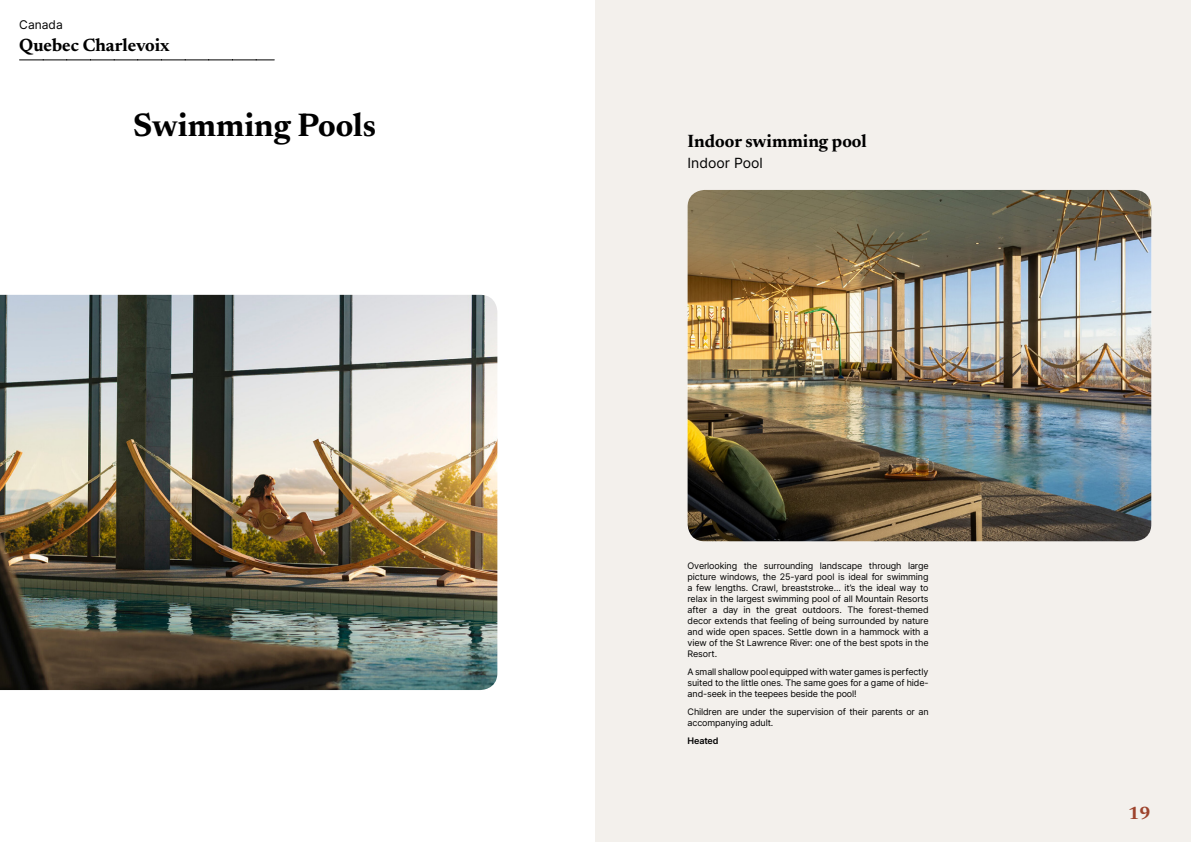
<style>
.page{position:relative;width:1191px;height:842px;background:#fff}
.page>*{position:absolute;margin:0;border:0;box-sizing:border-box;transform-origin:0 0}
.t1{font:700 33px "Newsreader 24 pt";color:#000}
.t2{font:700 18px "Newsreader 24 pt";color:#000}
.t3{font:700 18px "Newsreader 24 pt";color:#9d432c}
.t4{font:14px "Inter";color:#000}
.t5{font:12px "Inter";color:#000}
.t6{font:9px/11px "Inter";letter-spacing:-.015em;color:#000;text-align:justify}
.t7{font:600 9px "Inter";letter-spacing:-.015em;color:#000}
</style>
<div class="page">
<div style="left:595px;top:0;width:596px;height:842px;background:#f3f0ec"></div>
<img style="left:0;top:295px;width:497px;height:395px">
<img style="left:687px;top:190px;width:464px;height:351px">
<svg style="left:20px;top:60px;width:254px;height:1px"></svg>
<h3 class="t5" style="left:19px;top:15px;width:45px">Canada</h3>
<h2 class="t2" style="left:19px;top:32px;width:152px">Quebec Charlevoix</h2>
<h1 class="t1" style="left:133px;top:101px;width:244px">Swimming Pools</h1>
<h2 class="t2" style="left:687px;top:128px;width:181px">Indoor swimming pool</h2>
<h3 class="t4" style="left:687px;top:153px;width:77px">Indoor Pool</h3>
<p class="t6" style="left:687px;top:560px;width:242px">Overlooking the surrounding landscape through large picture windows, the 25-yard pool is ideal for swimming a few lengths. Crawl, breaststroke... it’s the ideal way to relax in the largest swimming pool of all Mountain Resorts after a day in the great outdoors. The forest-themed decor extends that feeling of being surrounded by nature and wide open spaces. Settle down in a hammock with a view of the St Lawrence River: one of the best spots in the Resort.</p>
<p class="t6" style="left:687px;top:666px;width:242px">A small shallow pool equipped with water games is perfectly suited to the little ones. The same goes for a game of hide&shy;and-seek in the teepees beside the pool!</p>
<p class="t6" style="left:687px;top:706px;width:242px">Children are under the supervision of their parents or an accompanying adult.</p>
<p class="t7" style="left:687px;top:734px;width:32px">Heated</p>
<h2 class="t3" style="left:1128px;top:800px;width:24px">19</h2>
</div>
